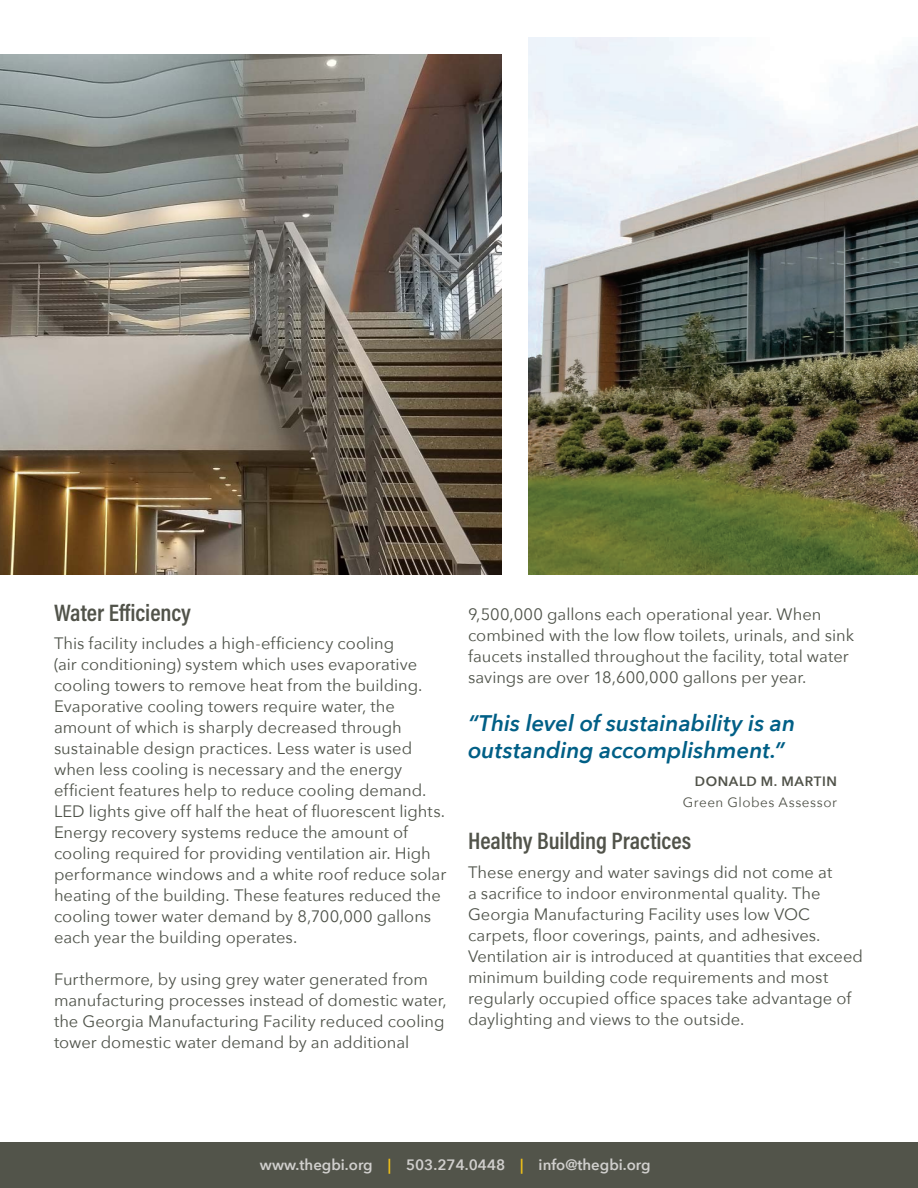
<style>
.page{position:relative;width:918px;height:1188px;background:#fff}
.page>*{position:absolute;margin:0;border:0;box-sizing:border-box;transform-origin:0 0}
.Small_body_copy{font:600 24px "Acumin Pro Cond";letter-spacing:-.005em;color:#51534a}
.t1{font:italic 600 22.5px/27px "Avenir Next";color:#005f86}
.Small_body_copy-2{font:16.5px/21px "Avenir Next";color:#4f534a}
.t2{font:600 15px "Avenir Next";color:#d0cfcd}
.Small_body_copy-3{font:13.5px "Avenir Next";letter-spacing:.04em;color:#51534a}
.Small_body_copy-4{font:600 13.5px "Avenir Next";letter-spacing:.045em;color:#51534a}
.s1{color:#f3c317}
</style>
<div class="page">
<div style="left:0;top:1143px;width:918px;height:45px;background:#52544a"></div>
<img style="left:0;top:54px;width:502px;height:520px">
<img style="left:528px;top:37px;width:390px;height:537px">
<p class="Small_body_copy" style="left:54px;top:597px;width:139px">Water Efficiency</p>
<p class="Small_body_copy-2" style="left:54px;top:632px;width:394px">This facility includes a high-efficiency cooling<br>(air conditioning) system which uses evaporative cooling towers to remove heat from the building.<br>Evaporative cooling towers require water, the amount of which is sharply decreased through sustainable design practices. Less water is used when less cooling is necessary and the energy efficient features help to reduce cooling demand.<br>LED lights give off half the heat of fluorescent lights.<br>Energy recovery systems reduce the amount of cooling required for providing ventilation air. High performance windows and a white roof reduce solar heating of the building. These features reduced the cooling tower water demand by 8,700,000 gallons each year the building operates.</p>
<p class="Small_body_copy-2" style="left:54px;top:968px;width:394px">Furthermore, by using grey water generated from manufacturing processes instead of domestic water, the Georgia Manufacturing Facility reduced cooling tower domestic water demand by an additional</p>
<p class="Small_body_copy-2" style="left:468px;top:603px;width:388px">9,500,000 gallons each operational year. When combined with the low flow toilets, urinals, and sink faucets installed throughout the facility, total water savings are over 18,600,000 gallons per year.</p>
<p class="t1" style="left:468px;top:708px;width:329px">“This level of sustainability is an outstanding accomplishment.”</p>
<p class="Small_body_copy-4" style="left:695px;top:770px;width:144px">DONALD M. MARTIN</p>
<p class="Small_body_copy-3" style="left:683px;top:791px;width:156px">Green Globes Assessor</p>
<p class="Small_body_copy" style="left:468px;top:825px;width:225px">Healthy Building Practices</p>
<p class="Small_body_copy-2" style="left:468px;top:861px;width:397px">These energy and water savings did not come at<br>a sacrifice to indoor environmental quality. The Georgia Manufacturing Facility uses low VOC carpets, floor coverings, paints, and adhesives.<br>Ventilation air is introduced at quantities that exceed minimum building code requirements and most regularly occupied office spaces take advantage of daylighting and views to the outside.</p>
<p class="t2" style="left:260px;top:1152px;width:392px">www.thegbi.org <span class="s1">|</span> 503.274.0448 <span class="s1">|</span> info@thegbi.org</p>
</div>
